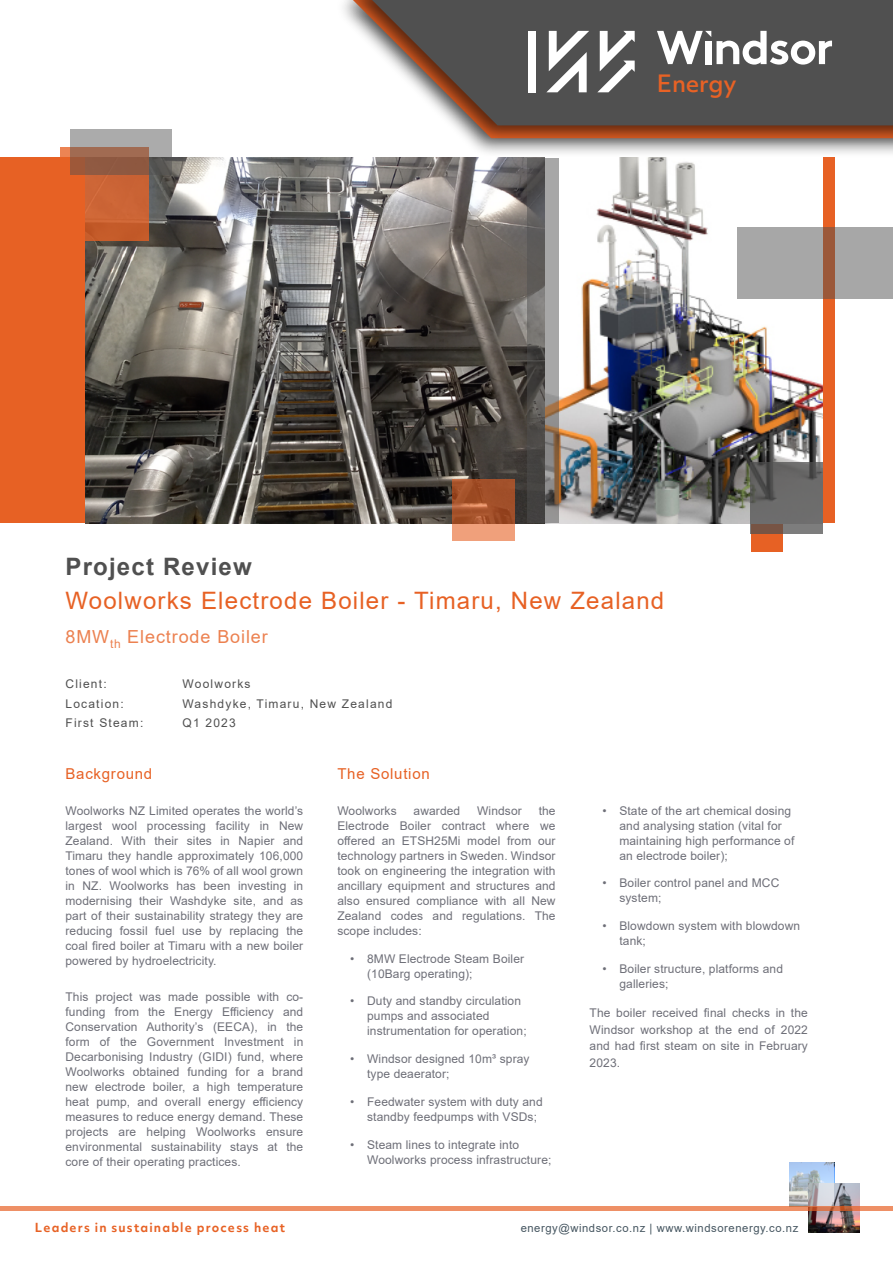
<style>
.page{position:relative;width:893px;height:1263px;background:#fff}
.page>*{position:absolute;margin:0;border:0;box-sizing:border-box;transform-origin:0 0}
.t1{font:24px "Arial";letter-spacing:.05em;color:#e76124}
.t2{font:700 24px "Arial";letter-spacing:.05em;color:#505050}
.t3{font:500 22.95px "Objektiv Mk 2";letter-spacing:-.01em;color:#e86225}
.t4{font:18px "Arial";letter-spacing:.05em;color:#ec8150}
.t5{font:15px "Arial";letter-spacing:.05em;color:#e76124}
.t6{font:12px/15px "Arial";letter-spacing:.01em;color:#6e6f78}
.t7{font:12px "Arial";letter-spacing:.1em;color:#505050}
.t8{font:700 12px "Objektiv Mk 2";letter-spacing:.1em;color:#e76124}
.t9{font:11.25px "Arial";letter-spacing:.05em;color:#455560}
</style>
<div class="page">
<div style="left:335px;top:0;width:558px;height:158px;background:#000;opacity:.6"></div>
<div style="left:342px;top:0;width:551px;height:145px;background:#000;opacity:.6"></div>
<svg style="left:359px;top:0;width:534px;height:125px;background:#656160"></svg>
<img style="left:808px;top:1184px;width:52px;height:48px">
<svg style="left:790px;top:1162px;width:44px;height:44px;background:#b7c4d4"></svg>
<div style="left:0;top:1206px;width:893px;height:5px;background:#ee9066"></div>
<svg style="left:657px;top:31px;width:175px;height:34px"></svg>
<svg style="left:597px;top:31px;width:38px;height:61px"></svg>
<svg style="left:546px;top:31px;width:43px;height:61px"></svg>
<div style="left:528px;top:31px;width:8px;height:61px;background:#fff"></div>
<div style="left:0;top:157px;width:834px;height:366px;background:#e76124"></div>
<div style="left:751px;top:523px;width:31px;height:29px;background:#e76124"></div>
<img style="left:85px;top:157px;width:738px;height:366px">
<svg style="left:61px;top:147px;width:88px;height:94px;fill:#cc6132"></svg>
<svg style="left:70px;top:129px;width:102px;height:46px;background:#9a7f73"></svg>
<svg style="left:751px;top:462px;width:72px;height:72px;background:#686564"></svg>
<svg style="left:528px;top:159px;width:31px;height:364px;background:#75726f"></svg>
<svg style="left:452px;top:479px;width:62px;height:62px;background:#b96740"></svg>
<svg style="left:737px;top:227px;width:156px;height:72px;background:#a6a09e"></svg>
<h2 class="t3" style="left:657px;top:68px;width:81px">Energy</h2>
<h1 class="t2" style="left:65px;top:549px;width:188px">Project Review</h1>
<h1 class="t1" style="left:65px;top:584px;width:600px">Woolworks Electrode Boiler - Timaru, New Zealand</h1>
<h3 class="t4" style="left:65px;top:624px;width:204px">8MW<sub>th</sub> Electrode Boiler</h3>
<p class="t7" style="left:65px;top:676px;width:43px">Client:</p>
<p class="t7" style="left:183px;top:676px;width:70px">Woolworks</p>
<p class="t7" style="left:65px;top:695px;width:60px">Location:</p>
<p class="t7" style="left:183px;top:695px;width:211px">Washdyke, Timaru, New Zealand</p>
<p class="t7" style="left:65px;top:715px;width:79px">First Steam:</p>
<p class="t7" style="left:183px;top:715px;width:55px">Q1 2023</p>
<p class="t5" style="left:65px;top:763px;width:88px">Background</p>
<p class="t6" style="left:65px;top:803px;width:239px;text-align:justify">Woolworks NZ Limited operates the world’s largest wool processing facility in New Zealand. With their sites in Napier and Timaru they handle approximately 106,000 tones of wool which is 76% of all wool grown in NZ. Woolworks has been investing in modernising their Washdyke site, and as part of their sustainability strategy they are reducing fossil fuel use by replacing the coal fired boiler at Timaru with a new boiler powered by hydroelectricity.</p>
<p class="t6" style="left:65px;top:989px;width:239px;text-align:justify">This project was made possible with co&shy;funding from the Energy Efficiency and Conservation Authority’s (EECA), in the form of the Government Investment in Decarbonising Industry (GIDI) fund, where Woolworks obtained funding for a brand new electrode boiler, a high temperature heat pump, and overall energy efficiency measures to reduce energy demand. These projects are helping Woolworks ensure environmental sustainability stays at the core of their operating practices.</p>
<p class="t5" style="left:337px;top:763px;width:94px">The Solution</p>
<p class="t6" style="left:337px;top:803px;width:61px">Woolworks</p>
<p class="t6" style="left:414px;top:803px;width:48px">awarded</p>
<p class="t6" style="left:477px;top:803px;width:46px">Windsor</p>
<p class="t6" style="left:337px;top:803px;width:220px;text-align:justify;text-indent:201px">the Electrode Boiler contract where we offered an ETSH25Mi model from our technology partners in Sweden. Windsor took on engineering the integration with ancillary equipment and structures and also ensured compliance with all New Zealand codes and regulations. The scope includes:</p>
<p class="t6" style="left:367px;top:951px;width:159px;text-indent:-17px">• 8MW Electrode Steam Boiler (10Barg operating);</p>
<p class="t6" style="left:367px;top:993px;width:161px;text-indent:-17px">• Duty and standby circulation pumps and associated instrumentation for operation;</p>
<p class="t6" style="left:367px;top:1051px;width:164px;text-indent:-17px">• Windsor designed 10m³ spray type deaerator;</p>
<p class="t6" style="left:367px;top:1094px;width:177px;text-indent:-17px">• Feedwater system with duty and standby feedpumps with VSDs;</p>
<p class="t6" style="left:367px;top:1137px;width:186px;text-indent:-17px">• Steam lines to integrate into<br>Woolworks process infrastructure;</p>
<p class="t6" style="left:619px;top:803px;width:177px;text-indent:-17px">• State of the art chemical dosing and analysing station (vital for maintaining high performance of an electrode boiler);</p>
<p class="t6" style="left:619px;top:875px;width:161px;text-indent:-17px">• Boiler control panel and MCC system;</p>
<p class="t6" style="left:619px;top:918px;width:182px;text-indent:-17px">• Blowdown system with blowdown tank;</p>
<p class="t6" style="left:619px;top:961px;width:165px;text-indent:-17px">• Boiler structure, platforms and galleries;</p>
<p class="t6" style="left:590px;top:1004px;width:220px;line-height:16.5px;text-align:justify">The boiler received final checks in the Windsor workshop at the end of 2022 and had first steam on site in February 2023.</p>
<p class="t8" style="left:35px;top:1218px;width:252px">Leaders in sustainable process heat</p>
<p class="t9" style="left:521px;top:1220px;width:279px">energy@windsor.co.nz | www.windsorenergy.co.nz</p>
</div>
